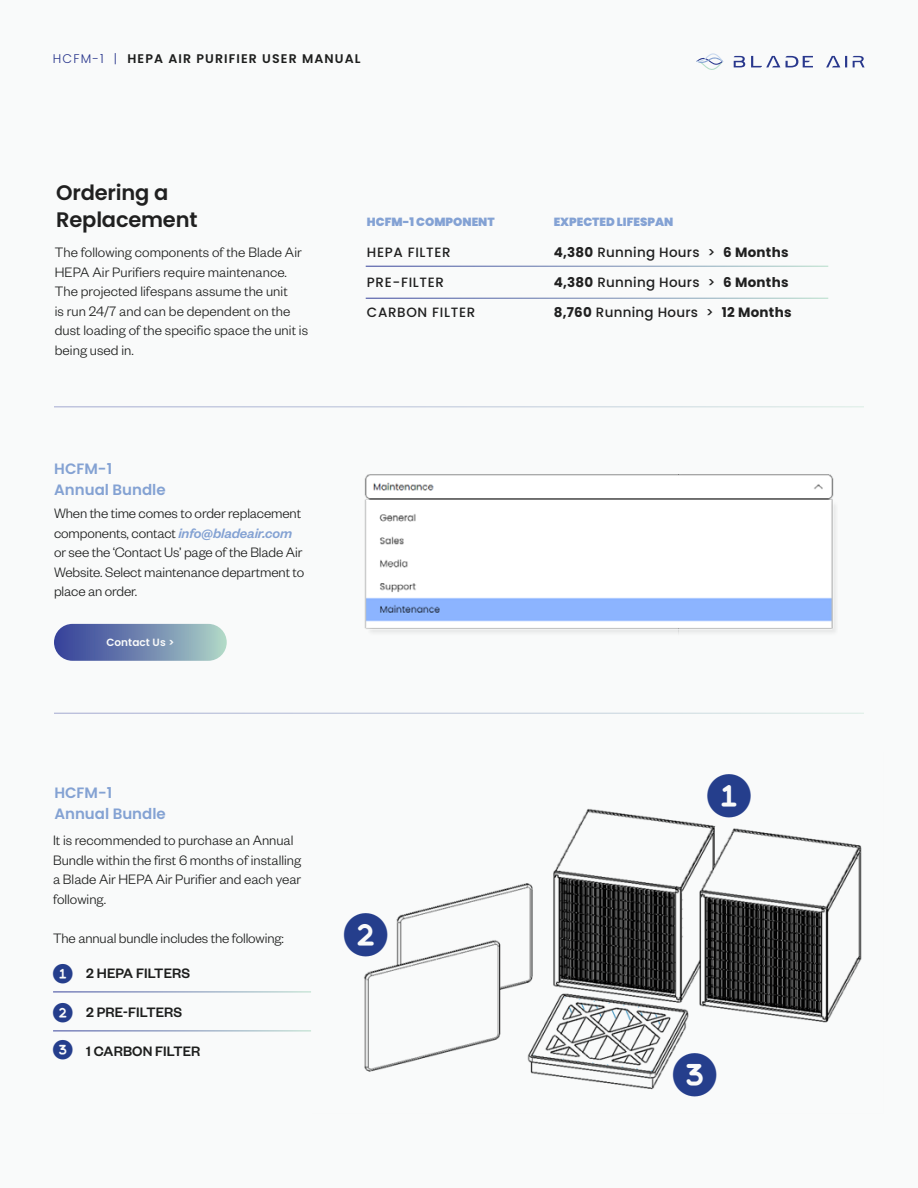
<style>
.page{position:relative;width:918px;height:1188px;background:#f9fafa}
.page>*{position:absolute;margin:0;border:0;box-sizing:border-box;transform-origin:0 0}
.Subheading_-_Left_Aligned{font:600 21px "Poppins";letter-spacing:-.01em;color:#202020}
.Subheading_-_Left_Aligned-2{font:300 15px/19.5px "Founders Grotesk";color:#1d1e1d}
.Subheading_-_Left_Aligned-3{font:500 15px "Founders Grotesk";letter-spacing:.005em;color:#1d1e1d}
.Subheading_-_Left_Aligned-4{font:600 15px "Poppins";color:#84a2d3}
.Subheading_-_Left_Aligned-5{font:500 13.5px "Poppins";letter-spacing:.02em;color:#202020}
.Subheading_-_Left_Aligned-6{font:500 13.5px "Poppins";letter-spacing:.05em;color:#202020}
.Subheading_-_Left_Aligned-7{font:700 13.5px "Poppins";letter-spacing:.02em;color:#202020}
.t1{font:600 12.6px "Poppins";letter-spacing:.09em;color:#1d1e1d}
.Subheading_-_Left_Aligned-8{font:900 11.85px "Poppins";color:#84a2d4}
.Subheading_-_Left_Aligned-9{font:600 10.5px "Poppins";letter-spacing:.005em;color:#f9fafa}
.s1{font-weight:300;color:#2a378d}
.s2{font-weight:500;font-style:italic;color:#84a2d3}
.s3{font-weight:700}
.s4{font-weight:500}
</style>
<div class="page">
<svg style="left:697px;top:53px;width:26px;height:17px"></svg>
<svg style="left:786px;top:56px;width:27px;height:11px"></svg>
<svg style="left:751px;top:56px;width:29px;height:11px"></svg>
<svg style="left:734px;top:56px;width:11px;height:11px"></svg>
<svg style="left:826px;top:56px;width:21px;height:11px"></svg>
<svg style="left:853px;top:56px;width:12px;height:11px"></svg>
<hr style="left:366px;top:266px;width:462px;height:1px;background:#fff">
<hr style="left:366px;top:298px;width:462px;height:1px;background:#fff">
<img style="left:364px;top:474px;width:472px;height:160px">
<div style="left:54px;top:624px;width:173px;height:37px;background:linear-gradient(to right,#333c99,#aed2c7);border-radius:18px"></div>
<hr style="left:54px;top:407px;width:810px;height:1px;background:#fff">
<hr style="left:54px;top:713px;width:810px;height:1px;background:#fff">
<hr style="left:53px;top:1031px;width:258px;height:1px;background:#fff">
<hr style="left:53px;top:992px;width:258px;height:1px;background:#fff">
<img style="left:364px;top:808px;width:498px;height:282px">
<div style="left:339px;top:910px;width:54px;height:54px;background:#f9fafa;border-radius:50%"></div>
<div style="left:698px;top:764px;width:68px;height:58px;background:#f9fafa"></div>
<div style="left:668px;top:1047px;width:54px;height:54px;background:#f9fafa;border-radius:50%"></div>
<svg style="left:379px;top:913px;width:9px;height:43px"></svg>
<svg style="left:673px;top:1053px;width:43px;height:5px"></svg>
<p class="t1" style="left:53px;top:51px;width:309px"><span class="s1">HCFM-1 |</span> HEPA AIR PURIFIER USER MANUAL</p>
<p class="Subheading_-_Left_Aligned" style="left:56px;top:181px;width:113px">Ordering a</p>
<p class="Subheading_-_Left_Aligned" style="left:56px;top:208px;width:143px">Replacement</p>
<p class="Subheading_-_Left_Aligned-2" style="left:55px;top:242px;width:255px">The following components of the Blade Air HEPA Air Purifiers require maintenance.<br>The projected lifespans assume the unit<br>is run 24/7 and can be dependent on the dust loading of the specific space the unit is being used in.</p>
<p class="Subheading_-_Left_Aligned-4" style="left:54px;top:460px;width:59px">HCFM-1</p>
<p class="Subheading_-_Left_Aligned-4" style="left:54px;top:481px;width:113px">Annual Bundle</p>
<p class="Subheading_-_Left_Aligned-2" style="left:54px;top:503px;width:252px">When the time comes to order replacement components, contact <span class="s2">info@bladeair.com </span>or see the ‘Contact Us’ page of the Blade Air Website. Select maintenance department to place an order.</p>
<p class="Subheading_-_Left_Aligned-9" style="left:106px;top:636px;width:69px">Contact Us &gt;</p>
<p class="Subheading_-_Left_Aligned-4" style="left:54px;top:784px;width:59px">HCFM-1</p>
<p class="Subheading_-_Left_Aligned-4" style="left:54px;top:805px;width:113px">Annual Bundle</p>
<p class="Subheading_-_Left_Aligned-2" style="left:53px;top:830px;width:250px">It is recommended to purchase an Annual Bundle within the first 6 months of installing a Blade Air HEPA Air Purifier and each year following.</p>
<p class="Subheading_-_Left_Aligned-2" style="left:53px;top:928px;width:232px">The annual bundle includes the following:</p>
<p class="Subheading_-_Left_Aligned-3" style="left:86px;top:964px;width:105px">2 HEPA FILTERS</p>
<p class="Subheading_-_Left_Aligned-3" style="left:86px;top:1003px;width:97px">2 PRE-FILTERS</p>
<p class="Subheading_-_Left_Aligned-3" style="left:86px;top:1042px;width:116px">1 CARBON FILTER</p>
<p class="Subheading_-_Left_Aligned-8" style="left:367px;top:215px;width:129px">HCFM-1 COMPONENT</p>
<p class="Subheading_-_Left_Aligned-6" style="left:367px;top:244px;width:85px">HEPA FILTER</p>
<p class="Subheading_-_Left_Aligned-6" style="left:367px;top:274px;width:79px">PRE-FILTER</p>
<p class="Subheading_-_Left_Aligned-6" style="left:367px;top:305px;width:110px">CARBON FILTER</p>
<p class="Subheading_-_Left_Aligned-8" style="left:554px;top:215px;width:121px">EXPECTED LIFESPAN</p>
<p class="Subheading_-_Left_Aligned-5" style="left:554px;top:244px;width:236px"><span class="s3">4,380</span> Running Hours &gt; <span class="s3">6 Months</span></p>
<p class="Subheading_-_Left_Aligned-5" style="left:554px;top:274px;width:236px"><span class="s3">4,380</span> Running Hours &gt; <span class="s3">6 Months</span></p>
<p class="Subheading_-_Left_Aligned-7" style="left:554px;top:305px;width:239px">8,760 <span class="s4">Running Hours &gt;</span> 12 Months</p>
</div>
